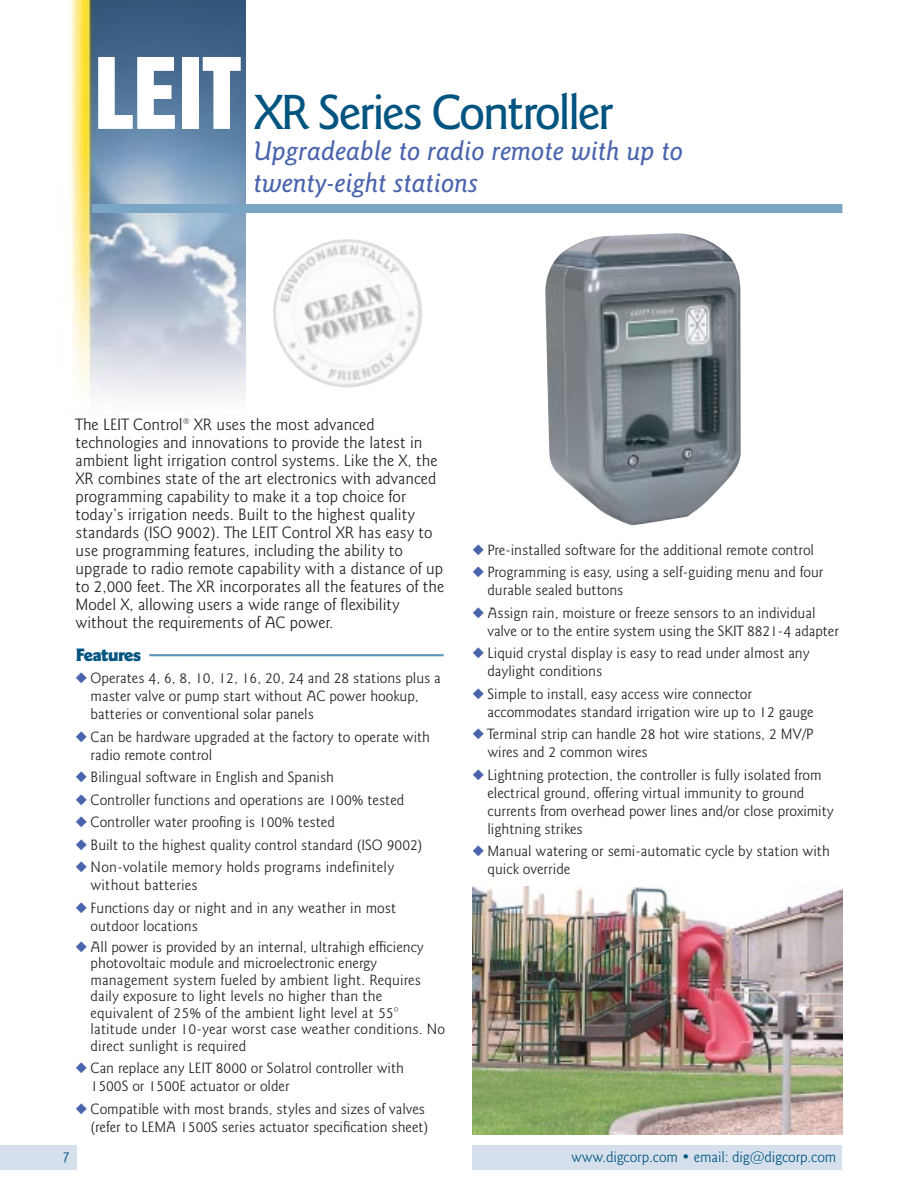
<style>
.page{position:relative;width:918px;height:1188px;background:#fff}
.page>*{position:absolute;margin:0;border:0;box-sizing:border-box;transform-origin:0 0}
.t1{font:500 49.5px "Goudy Sans IT Cby BT";letter-spacing:-.055em;color:#005480}
.t2{font:italic 500 27px/31.5px "Goudy Sans IT Cby BT";color:#4963ad}
.t3{font:900 18px "Goudy Sans IT Cby BT";color:#5e94b8}
.t4{font:900 18px "Goudy Sans IT Cby BT";letter-spacing:-.06em;color:#005480}
.t5{font:300 16.5px/18px "Goudy Sans IT Cby BT";color:#231f1f}
.t6{font:300 15px/18px "Goudy Sans IT Cby BT";color:#231f1f}
.t7{font:300 15px "Goudy Sans IT Cby BT";letter-spacing:-.01em;color:#005480}
.s1{font-family:"Helvetica Inserat";font-weight:400;font-size:90px;color:#fff}
.s2{color:#4963ad}
</style>
<div class="page">
<img style="left:545px;top:233px;width:196px;height:293px">
<img style="left:70px;top:0;width:175px;height:397px">
<img style="left:273px;top:239px;width:150px;height:149px">
<div style="left:92px;top:204px;width:750px;height:9px;background:#7aa5c5"></div>
<div style="left:472px;top:1146px;width:370px;height:24px;background:#d5e0ec"></div>
<div style="left:0;top:1146px;width:76px;height:24px;background:#d5e0ec"></div>
<img style="left:472px;top:886px;width:370px;height:248px">
<h1 class="t1" style="left:94px;top:94px;width:521px"><span class="s1">LEIT</span> XR Series Controller</h1>
<h2 class="t2" style="left:254px;top:138px;width:431px">Upgradeable to radio remote with up to twenty-eight stations</h2>
<p class="t5" style="left:76px;top:417px;width:370px">The LEIT Control<sup>®</sup> XR uses the most advanced technologies and innovations to provide the latest in ambient light irrigation control systems. Like the X, the XR combines state of the art electronics with advanced programming capability to make it a top choice for today’s irrigation needs. Built to the highest quality standards (ISO 9002). The LEIT Control XR has easy to use programming features, including the ability to upgrade to radio remote capability with a distance of up to 2,000 feet. The XR incorporates all the features of the Model X, allowing users a wide range of flexibility without the requirements of AC power.</p>
<p class="t4" style="left:76px;top:648px;width:67px">Features</p>
<p class="t3" style="left:149px;top:639px;width:296px">_____________________________________</p>
<p class="t6" style="left:91px;top:671px;width:352px;text-indent:-15px"><span class="s2">◆</span> Operates 4, 6, 8, 10, 12, 16, 20, 24 and 28 stations plus a master valve or pump start without AC power hookup, batteries or conventional solar panels</p>
<p class="t6" style="left:91px;top:729px;width:341px;text-indent:-15px"><span class="s2">◆</span> Can be hardware upgraded at the factory to operate with radio remote control</p>
<p class="t6" style="left:76px;top:770px;width:260px"><span class="s2">◆</span> Bilingual software in English and Spanish</p>
<p class="t6" style="left:76px;top:792px;width:330px"><span class="s2">◆</span> Controller functions and operations are 100% tested</p>
<p class="t6" style="left:76px;top:815px;width:261px"><span class="s2">◆</span> Controller water proofing is 100% tested</p>
<p class="t6" style="left:76px;top:837px;width:348px"><span class="s2">◆</span> Built to the highest quality control standard (ISO 9002)</p>
<p class="t6" style="left:91px;top:860px;width:305px;text-indent:-15px"><span class="s2">◆</span> Non-volatile memory holds programs indefinitely without batteries</p>
<p class="t6" style="left:91px;top:900px;width:307px;text-indent:-15px"><span class="s2">◆</span> Functions day or night and in any weather in most outdoor locations</p>
<p class="t6" style="left:91px;top:940px;width:356px;line-height:16.5px;text-indent:-15px"><span class="s2">◆</span> All power is provided by an internal, ultrahigh efficiency photovoltaic module and microelectronic energy management system fueled by ambient light. Requires daily exposure to light levels no higher than the equivalent of 25% of the ambient light level at 55° latitude under 10-year worst case weather conditions. No direct sunlight is required</p>
<p class="t6" style="left:91px;top:1061px;width:315px;text-indent:-15px"><span class="s2">◆</span> Can replace any LEIT 8000 or Solatrol controller with<br>1500S or 1500E actuator or older</p>
<p class="t6" style="left:76px;top:1101px;width:354px;text-align:right"><span class="s2">◆</span> Compatible with most brands, styles and sizes of valves (refer to LEMA 1500S series actuator specification sheet)</p>
<p class="t6" style="left:472px;top:542px;width:343px"><span class="s2">◆</span> Pre-installed software for the additional remote control</p>
<p class="t6" style="left:487px;top:565px;width:338px;text-indent:-15px"><span class="s2">◆</span> Programming is easy, using a self-guiding menu and four durable sealed buttons</p>
<p class="t6" style="left:487px;top:605px;width:353px;text-indent:-15px"><span class="s2">◆</span> Assign rain, moisture or freeze sensors to an individual valve or to the entire system using the SKIT 8821-4 adapter</p>
<p class="t6" style="left:487px;top:646px;width:324px;text-indent:-15px"><span class="s2">◆</span> Liquid crystal display is easy to read under almost any daylight conditions</p>
<p class="t6" style="left:487px;top:686px;width:328px;text-indent:-15px"><span class="s2">◆</span> Simple to install, easy access wire connector accommodates standard irrigation wire up to 12 gauge</p>
<p class="t6" style="left:487px;top:727px;width:328px;text-indent:-15px"><span class="s2">◆</span> Terminal strip can handle 28 hot wire stations, 2 MV/P wires and 2 common wires</p>
<p class="t6" style="left:487px;top:767px;width:348px;text-indent:-15px"><span class="s2">◆</span> Lightning protection, the controller is fully isolated from electrical ground, offering virtual immunity to ground currents from overhead power lines and/or close proximity lightning strikes</p>
<p class="t6" style="left:487px;top:844px;width:344px;text-indent:-15px"><span class="s2">◆</span> Manual watering or semi-automatic cycle by station with quick override</p>
<p class="t7" style="left:62px;top:1151px;width:9px">7</p>
<p class="t7" style="left:571px;top:1151px;width:267px">www.digcorp.com • email: dig@digcorp.com</p>
</div>
